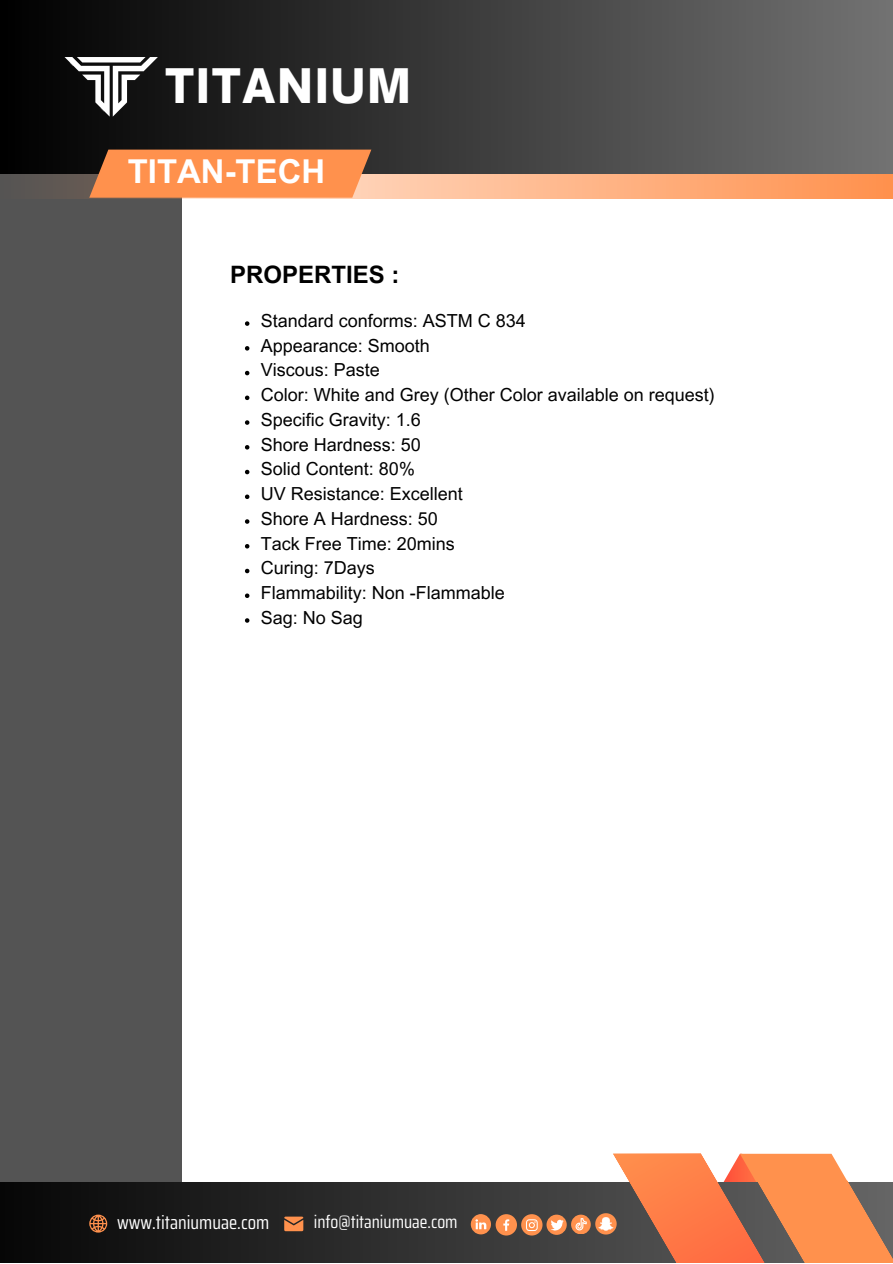
<style>
.page{position:relative;width:893px;height:1264px;background:#fff}
.page>*{position:absolute;margin:0;border:0;box-sizing:border-box;transform-origin:0 0}
.t1{font:900 45.6px "Open Sauce One";letter-spacing:.045em;color:#fff}
.t2{font:700 32.85px "Arial MT Pro";color:#fff}
.t3{font:700 24px "Arial MT Pro";color:#000}
.t4{font:19.05px "Saira Condensed";color:#fff}
.t5{font:18px "Arial MT Pro";color:#000}
.t6{font:18px "Saira Condensed";color:#fff}
</style>
<div class="page">
<div style="left:0;top:166px;width:181px;height:1068px;background:#545454"></div>
<svg style="left:53px;top:174px;width:839px;height:24px;background:#f4aa7d"></svg>
<div style="left:0;top:0;width:892px;height:174px;background:linear-gradient(to right,#000,#727272)"></div>
<svg style="left:89px;top:150px;width:282px;height:48px;background:#f58d4d"></svg>
<svg style="left:64px;top:57px;width:94px;height:60px"></svg>
<svg style="left:0;top:1182px;width:595px;height:80px;background:#242424"></svg>
<svg style="left:89px;top:1214px;width:18px;height:18px"></svg>
<svg style="left:284px;top:1216px;width:19px;height:15px"></svg>
<svg style="left:470px;top:1214px;width:96px;height:21px;background:#be815c"></svg>
<svg style="left:571px;top:1214px;width:19px;height:20px"></svg>
<svg style="left:575px;top:1217px;width:11px;height:13px"></svg>
<svg style="left:595px;top:1153px;width:297px;height:109px;background:#ce835e"></svg>
<svg style="left:245px;top:321px;width:4px;height:5px"></svg>
<svg style="left:245px;top:346px;width:4px;height:4px"></svg>
<svg style="left:245px;top:371px;width:4px;height:4px"></svg>
<svg style="left:245px;top:395px;width:4px;height:5px"></svg>
<svg style="left:245px;top:420px;width:4px;height:5px"></svg>
<svg style="left:245px;top:445px;width:4px;height:4px"></svg>
<svg style="left:245px;top:470px;width:4px;height:4px"></svg>
<svg style="left:245px;top:494px;width:4px;height:5px"></svg>
<svg style="left:245px;top:519px;width:4px;height:5px"></svg>
<svg style="left:245px;top:544px;width:4px;height:4px"></svg>
<svg style="left:245px;top:568px;width:4px;height:5px"></svg>
<svg style="left:245px;top:593px;width:4px;height:5px"></svg>
<svg style="left:245px;top:618px;width:4px;height:4px"></svg>
<p class="t1" style="left:165px;top:57px;width:246px">TITANIUM</p>
<p class="t2" style="left:128px;top:159px;width:199px">TITAN-TECH</p>
<p class="t3" style="left:230px;top:265px;width:171px">PROPERTIES :</p>
<p class="t5" style="left:261px;top:314px;width:266px">Standard conforms: ASTM C 834</p>
<p class="t5" style="left:261px;top:338px;width:170px">Appearance: Smooth</p>
<p class="t5" style="left:261px;top:363px;width:120px">Viscous: Paste</p>
<p class="t5" style="left:261px;top:388px;width:455px">Color: White and Grey (Other Color available on request)</p>
<p class="t5" style="left:261px;top:413px;width:161px">Specific Gravity: 1.6</p>
<p class="t5" style="left:261px;top:437px;width:161px">Shore Hardness: 50</p>
<p class="t5" style="left:261px;top:462px;width:155px">Solid Content: 80%</p>
<p class="t5" style="left:261px;top:487px;width:203px">UV Resistance: Excellent</p>
<p class="t5" style="left:261px;top:512px;width:178px">Shore A Hardness: 50</p>
<p class="t5" style="left:261px;top:536px;width:195px">Tack Free Time: 20mins</p>
<p class="t5" style="left:261px;top:561px;width:115px">Curing: 7Days</p>
<p class="t5" style="left:261px;top:586px;width:245px">Flammability: Non -Flammable</p>
<p class="t5" style="left:261px;top:610px;width:103px">Sag: No Sag</p>
<p class="t4" style="left:117px;top:1207px;width:153px">www.titaniumuae.com</p>
<p class="t6" style="left:314px;top:1207px;width:145px">info@titaniumuae.com</p>
</div>
